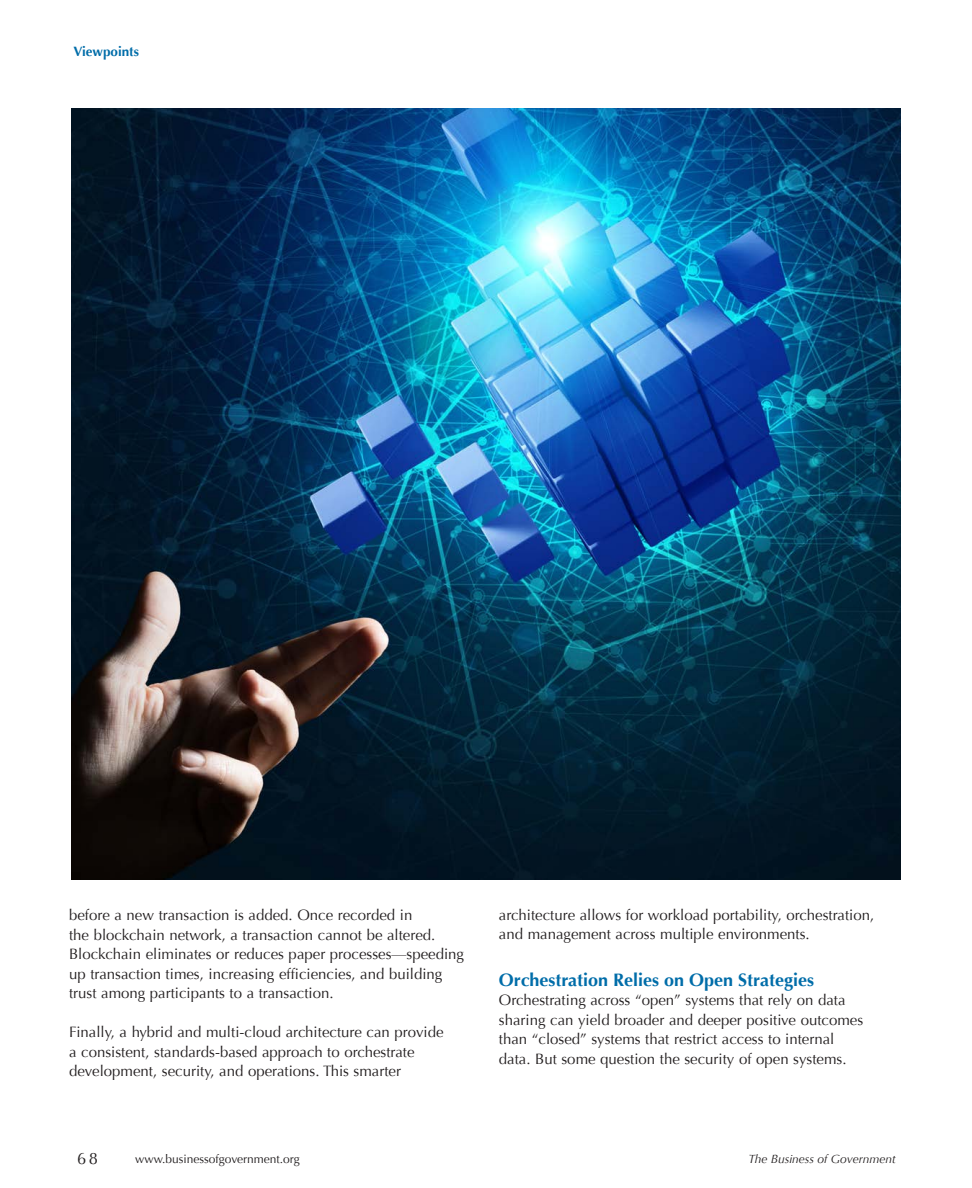
<style>
.page{position:relative;width:972px;height:1188px;background:#fff}
.page>*{position:absolute;margin:0;border:0;box-sizing:border-box;transform-origin:0 0}
.t1{font:700 18px "Optima";color:#006da9}
.t2{font:16.5px "Optima";color:#231f20}
.t3{font:15px/19.5px "Optima";color:#231f20}
.t4{font:700 13.5px "Optima";color:#006da9}
.t5{font:12px "Optima";color:#231f20}
.t6{font:italic 12px "Optima";color:#231f20}
</style>
<div class="page">
<img style="left:71px;top:108px;width:830px;height:771px">
<p class="t4" style="left:74px;top:44px;width:67px">Viewpoints</p>
<p class="t3" style="left:69px;top:906px;width:397px">before a new transaction is added. Once recorded in<br>the blockchain network, a transaction cannot be altered.<br>Blockchain eliminates or reduces paper processes—speeding up transaction times, increasing efficiencies, and building trust among participants to a transaction.</p>
<p class="t3" style="left:69px;top:1023px;width:376px">Finally, a hybrid and multi-cloud architecture can provide a consistent, standards-based approach to orchestrate development, security, and operations. This smarter</p>
<p class="t3" style="left:499px;top:905px;width:377px">architecture allows for workload portability, orchestration, and management across multiple environments.</p>
<p class="t1" style="left:499px;top:969px;width:317px">Orchestration Relies on Open Strategies</p>
<p class="t3" style="left:499px;top:990px;width:366px">Orchestrating across “open” systems that rely on data sharing can yield broader and deeper positive outcomes than “closed” systems that restrict access to internal data. But some question the security of open systems.</p>
<p class="t2" style="left:77px;top:1149px;width:22px">68</p>
<p class="t5" style="left:135px;top:1152px;width:166px">www.businessofgovernment.org</p>
<p class="t6" style="left:749px;top:1152px;width:149px">The Business of Government</p>
</div>
